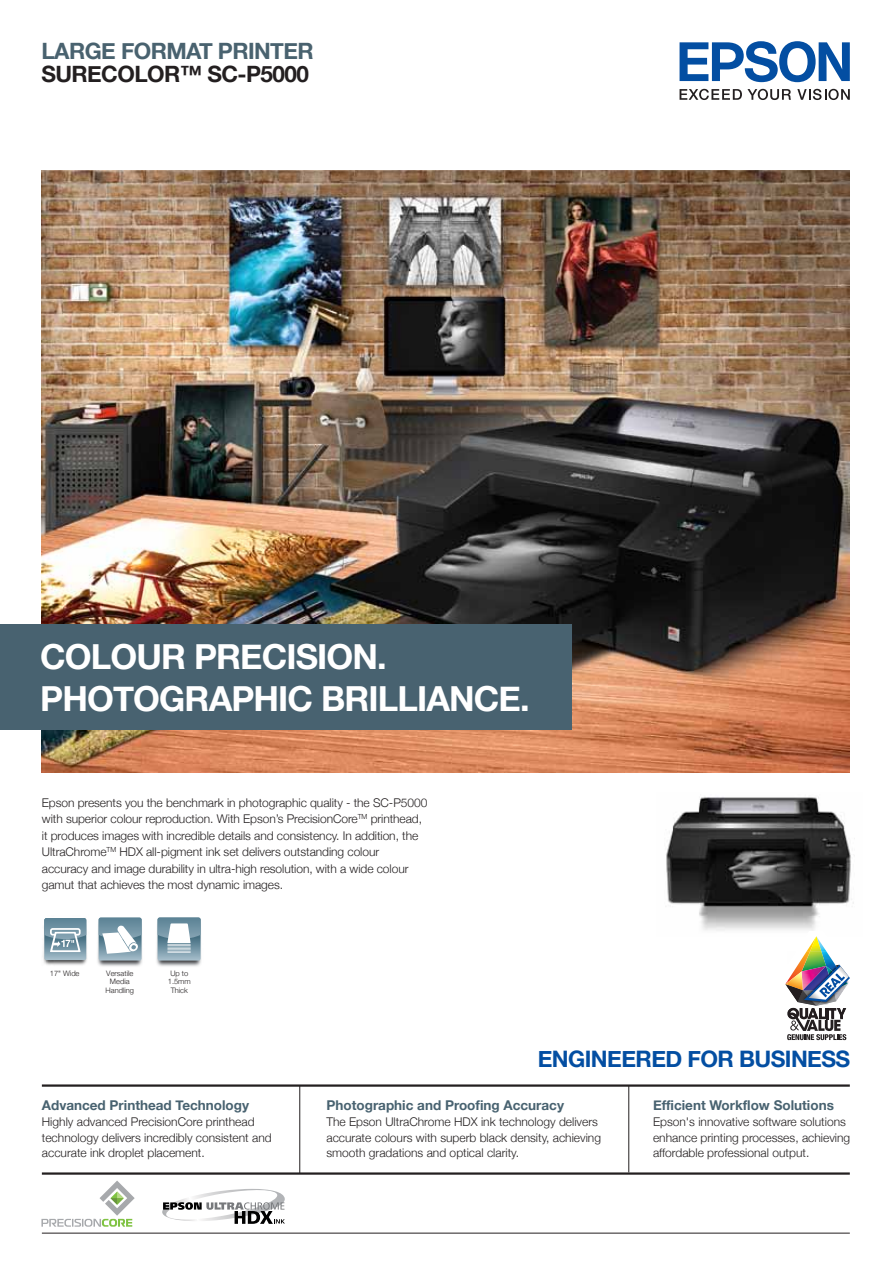
<style>
.page{position:relative;width:893px;height:1263px;background:#fff}
.page>*{position:absolute;margin:0;border:0;box-sizing:border-box;transform-origin:0 0}
.t1{font:700 34.5px/41.4px "Helvetica Neue";letter-spacing:-.025em;color:#fff}
.t2{font:700 22.65px "Helvetica Neue";letter-spacing:-.025em;color:#034ea2}
.t3{font:700 22.5px "Helvetica Neue";letter-spacing:-.025em;color:#49626f}
.t4{font:700 22.5px "Helvetica Neue";letter-spacing:-.025em;color:#231f20}
.t5{font:700 13.5px "Helvetica Neue";color:#486270}
.t6{font:300 12px/15.8px "Helvetica Neue";letter-spacing:-.005em;color:#231f20}
.t7{font:300 7.5px/8.6px "Helvetica Neue";color:#231f20;text-align:center}
</style>
<div class="page">
<svg style="left:680px;top:89px;width:111px;height:11px"></svg>
<svg style="left:797px;top:89px;width:53px;height:11px"></svg>
<svg style="left:680px;top:41px;width:170px;height:41px"></svg>
<hr style="left:42px;top:1172px;width:808px;height:3px;background:#231f20">
<hr style="left:42px;top:1233px;width:808px;height:1px;background:#231f20">
<hr style="left:42px;top:1084px;width:808px;height:3px;background:#231f20">
<hr style="left:299px;top:1085px;width:1px;height:88px;background:#231f20">
<hr style="left:628px;top:1085px;width:1px;height:87px;background:#231f20">
<img style="left:42px;top:170px;width:808px;height:603px">
<div style="left:0;top:625px;width:572px;height:105px;background:#486270"></div>
<img style="left:666px;top:797px;width:189px;height:134px">
<img style="left:785px;top:936px;width:65px;height:105px">
<img style="left:43px;top:919px;width:44px;height:46px">
<img style="left:97px;top:917px;width:45px;height:50px">
<svg style="left:99px;top:918px;width:43px;height:42px"></svg>
<img style="left:156px;top:918px;width:45px;height:49px">
<svg style="left:158px;top:917px;width:43px;height:43px"></svg>
<svg style="left:41px;top:1180px;width:94px;height:47px"></svg>
<svg style="left:162px;top:1189px;width:123px;height:35px"></svg>
<svg style="left:44px;top:918px;width:42px;height:42px;background:#8aa6b4"></svg>
<h3 class="t3" style="left:41px;top:31px;width:274px">LARGE FORMAT PRINTER</h3>
<h3 class="t4" style="left:41px;top:53px;width:269px">SURECOLOR™ SC-P5000</h3>
<h1 class="t1" style="left:40px;top:635px;width:491px">COLOUR PRECISION.<br>PHOTOGRAPHIC BRILLIANCE.</h1>
<p class="t6" style="left:42px;top:794px;width:387px;line-height:16.5px">Epson presents you the benchmark in photographic quality - the SC-P5000 with superior colour reproduction. With Epson’s PrecisionCore<sup>TM</sup> printhead, it produces images with incredible details and consistency. In addition, the UltraChrome<sup>TM</sup> HDX all-pigment ink set delivers outstanding colour accuracy and image durability in ultra-high resolution, with a wide colour gamut that achieves the most dynamic images.</p>
<p class="t7" style="left:50px;top:968px;width:31px">17" Wide</p>
<p class="t7" style="left:106px;top:968px;width:30px">Versatile<br>Media<br>Handling</p>
<p class="t7" style="left:168px;top:968px;width:24px">Up to<br>1.5mm<br>Thick</p>
<p class="t5" style="left:42px;top:1093px;width:209px">Advanced Printhead Technology</p>
<p class="t6" style="left:42px;top:1113px;width:231px">Highly advanced PrecisionCore printhead technology delivers incredibly consistent and accurate ink droplet placement.</p>
<h2 class="t2" style="left:538px;top:1038px;width:314px">ENGINEERED FOR BUSINESS</h2>
<p class="t5" style="left:326px;top:1093px;width:239px">Photographic and Proofing Accuracy</p>
<p class="t6" style="left:326px;top:1113px;width:276px">The Epson UltraChrome HDX ink technology delivers accurate colours with superb black density, achieving smooth gradations and optical clarity.</p>
<p class="t5" style="left:653px;top:1093px;width:182px">Efficient Workflow Solutions</p>
<p class="t6" style="left:653px;top:1113px;width:199px">Epson's innovative software solutions enhance printing processes, achieving affordable professional output.</p>
</div>
